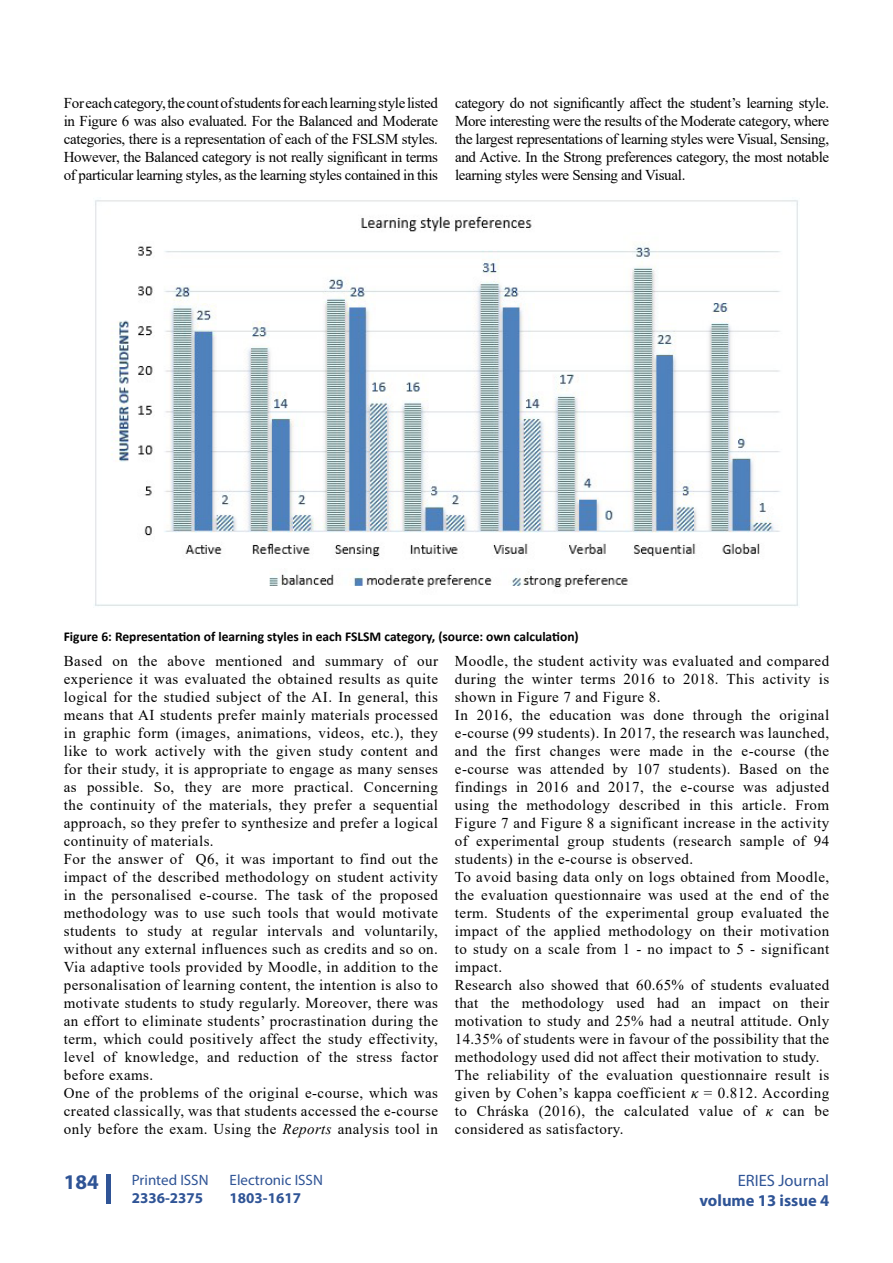
<style>
.page{position:relative;width:893px;height:1263px;background:#fff}
.page>*{position:absolute;margin:0;border:0;box-sizing:border-box;transform-origin:0 0}
.t1{font:700 21px "Myriad Pro";color:#2f5496}
.t2{font:700 16.5px "Myriad Pro";color:#2f5496}
.t3{font:16.5px "Myriad Pro";color:#2f5496}
.t4{font:15px/18px "Times New Roman";letter-spacing:.03em;color:#000;text-align:justify}
.t5{font:15px "Myriad Pro";color:#2f5496}
.t6{font:700 15px "Myriad Pro";color:#2f5496}
.t7{font:700 13.5px "Calibri";color:#000}
.s1{font-style:italic}
</style>
<div class="page">
<div style="left:106px;top:1174px;width:5px;height:29px;background:#2f5496"></div>
<img style="left:95px;top:200px;width:703px;height:406px">
<p class="t4" style="left:64px;top:94px;width:376px">For each category, the count of students for each learning style listed in Figure 6 was also evaluated. For the Balanced and Moderate categories, there is a representation of each of the FSLSM styles.<br>However, the Balanced category is not really significant in terms of particular learning styles, as the learning styles contained in this</p>
<p class="t4" style="left:455px;top:94px;width:376px">category do not significantly affect the student’s learning style.<br>More interesting were the results of the Moderate category, where the largest representations of learning styles were Visual, Sensing, and Active. In the Strong preferences category, the most notable learning styles were Sensing and Visual.</p>
<p class="t7" style="left:64px;top:627px;width:516px">Figure 6: Representation of learning styles in each FSLSM category, (source: own calculation)</p>
<p class="t4" style="left:64px;top:652px;width:376px;text-align:left">Based on the above mentioned and summary of our experience it was evaluated the obtained results as quite logical for the studied subject of the AI. In general, this means that AI students prefer mainly materials processed in graphic form (images, animations, videos, etc.), they like to work actively with the given study content and for their study, it is appropriate to engage as many senses as possible. So, they are more practical. Concerning the continuity of the materials, they prefer a sequential approach, so they prefer to synthesize and prefer a logical continuity of materials.<br>For the answer of Q6, it was important to find out the impact of the described methodology on student activity in the personalised e-course. The task of the proposed methodology was to use such tools that would motivate students to study at regular intervals and voluntarily, without any external influences such as credits and so on.<br>Via adaptive tools provided by Moodle, in addition to the personalisation of learning content, the intention is also to motivate students to study regularly. Moreover, there was an effort to eliminate students’ procrastination during the term, which could positively affect the study effectivity, level of knowledge, and reduction of the stress factor before exams.<br>One of the problems of the original e-course, which was created classically, was that students accessed the e-course only before the exam. Using the <span class="s1">Reports</span> analysis tool in</p>
<p class="t4" style="left:455px;top:652px;width:376px;text-align:left">Moodle, the student activity was evaluated and compared during the winter terms 2016 to 2018. This activity is shown in Figure 7 and Figure 8.<br>In 2016, the education was done through the original e-course (99 students). In 2017, the research was launched, and the first changes were made in the e-course (the e-course was attended by 107 students). Based on the findings in 2016 and 2017, the e-course was adjusted using the methodology described in this article. From Figure 7 and Figure 8 a significant increase in the activity of experimental group students (research sample of 94 students) in the e-course is observed.<br>To avoid basing data only on logs obtained from Moodle, the evaluation questionnaire was used at the end of the term. Students of the experimental group evaluated the impact of the applied methodology on their motivation to study on a scale from 1 - no impact to 5 - significant impact.<br>Research also showed that 60.65% of students evaluated that the methodology used had an impact on their motivation to study and 25% had a neutral attitude. Only 14.35% of students were in favour of the possibility that the methodology used did not affect their motivation to study.<br>The reliability of the evaluation questionnaire result is given by Cohen’s kappa coefficient <span class="s1">κ</span> = 0.812. According to Chráska (2016), the calculated value of <span class="s1">κ</span> can be considered as satisfactory.</p>
<p class="t5" style="left:230px;top:1170px;width:95px">Electronic ISSN</p>
<p class="t6" style="left:230px;top:1188px;width:73px">1803-1617</p>
<p class="t5" style="left:132px;top:1171px;width:78px">Printed ISSN</p>
<p class="t6" style="left:132px;top:1188px;width:73px">2336-2375</p>
<h1 class="t1" style="left:64px;top:1169px;width:36px">184</h1>
<p class="t3" style="left:738px;top:1170px;width:93px">ERIES Journal</p>
<p class="t2" style="left:699px;top:1189px;width:131px">volume 13 issue 4</p>
</div>
